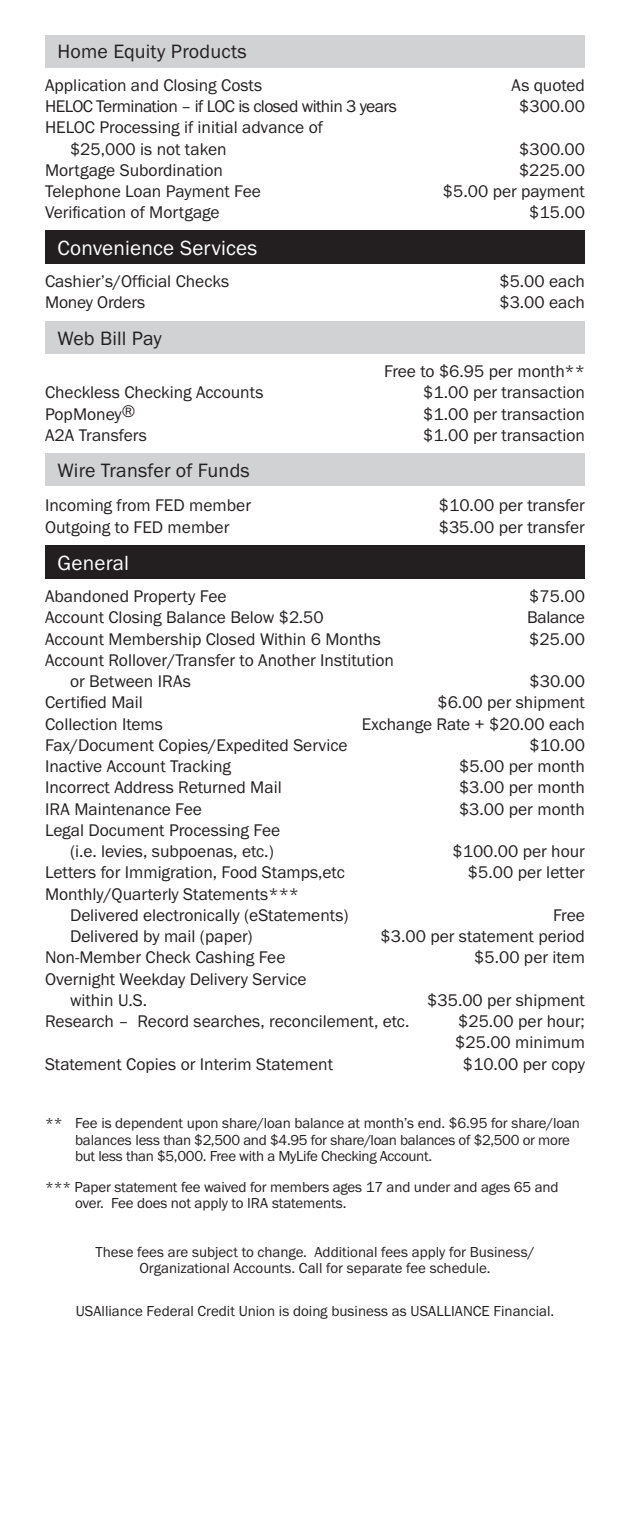
<style>
.page{position:relative;width:630px;height:1530px;background:#fff}
.page>*{position:absolute;margin:0;border:0;box-sizing:border-box;transform-origin:0 0}
.t1{font:21.25px "Franklin Gothic URW Boo";letter-spacing:.01em;color:#fff}
.h3_special{font:20px "Franklin Gothic URW Boo";letter-spacing:.01em;color:#231f20}
.t2{font:17.5px/21.2px "Franklin Gothic URW Boo";color:#231f20}
.t3{font:17.5px "Franklin Gothic URW Boo";letter-spacing:-.03em;color:#231f20}
.t4{font:17.5px "Franklin Gothic URW Boo";letter-spacing:-.02em;color:#231f20}
.t5{font:15px/16.2px "Franklin Gothic URW Boo";letter-spacing:-.005em;color:#231f20}
</style>
<div class="page">
<div style="left:45px;top:35px;width:540px;height:33px;background:#d1d2d4"></div>
<div style="left:45px;top:230px;width:540px;height:34px;background:#231f20"></div>
<div style="left:45px;top:321px;width:540px;height:33px;background:#d1d2d4"></div>
<div style="left:45px;top:454px;width:540px;height:32px;background:#d1d2d4"></div>
<div style="left:45px;top:545px;width:540px;height:34px;background:#231f20"></div>
<p class="h3_special" style="left:58px;top:39px;width:191px">Home Equity Products</p>
<p class="t2" style="left:45px;top:74px;width:219px">Application and Closing Costs</p>
<p class="t2" style="left:512px;top:74px;width:75px">As quoted</p>
<p class="t3" style="left:45px;top:95px;width:354px">HELOC Termination – if LOC is closed within 3 years</p>
<p class="t2" style="left:519px;top:95px;width:67px">$300.00</p>
<p class="t2" style="left:45px;top:117px;width:280px">HELOC Processing if initial advance of</p>
<p class="t2" style="left:70px;top:138px;width:158px">$25,000 is not taken</p>
<p class="t2" style="left:519px;top:138px;width:67px">$300.00</p>
<p class="t2" style="left:45px;top:159px;width:180px">Mortgage Subordination</p>
<p class="t2" style="left:519px;top:159px;width:67px">$225.00</p>
<p class="t2" style="left:45px;top:180px;width:218px">Telephone Loan Payment Fee</p>
<p class="t2" style="left:443px;top:180px;width:144px">$5.00 per payment</p>
<p class="t2" style="left:45px;top:202px;width:176px">Verification of Mortgage</p>
<p class="t2" style="left:529px;top:202px;width:57px">$15.00</p>
<p class="t1" style="left:58px;top:234px;width:201px">Convenience Services</p>
<p class="t2" style="left:45px;top:270px;width:186px">Cashier’s/Official Checks</p>
<p class="t2" style="left:499px;top:270px;width:87px">$5.00 each</p>
<p class="t2" style="left:45px;top:292px;width:102px">Money Orders</p>
<p class="t2" style="left:499px;top:292px;width:87px">$3.00 each</p>
<p class="h3_special" style="left:58px;top:326px;width:106px">Web Bill Pay</p>
<p class="t2" style="left:384px;top:360px;width:202px">Free to $6.95 per month**</p>
<p class="t2" style="left:45px;top:382px;width:220px">Checkless Checking Accounts</p>
<p class="t2" style="left:423px;top:382px;width:163px">$1.00 per transaction</p>
<p class="t2" style="left:45px;top:403px;width:92px">PopMoney®</p>
<p class="t2" style="left:423px;top:403px;width:163px">$1.00 per transaction</p>
<p class="t2" style="left:45px;top:424px;width:103px">A2A Transfers</p>
<p class="t2" style="left:423px;top:424px;width:163px">$1.00 per transaction</p>
<p class="h3_special" style="left:58px;top:458px;width:194px">Wire Transfer of Funds</p>
<p class="t2" style="left:45px;top:494px;width:208px">Incoming from FED member</p>
<p class="t2" style="left:439px;top:494px;width:148px">$10.00 per transfer</p>
<p class="t2" style="left:45px;top:517px;width:186px">Outgoing to FED member</p>
<p class="t2" style="left:439px;top:517px;width:148px">$35.00 per transfer</p>
<p class="t1" style="left:58px;top:549px;width:73px">General</p>
<p class="t2" style="left:45px;top:585px;width:183px">Abandoned Property Fee</p>
<p class="t2" style="left:529px;top:585px;width:57px">$75.00</p>
<p class="t2" style="left:45px;top:607px;width:280px">Account Closing Balance Below $2.50</p>
<p class="t4" style="left:527px;top:607px;width:59px">Balance</p>
<p class="t2" style="left:45px;top:628px;width:338px">Account Membership Closed Within 6 Months</p>
<p class="t2" style="left:529px;top:628px;width:57px">$25.00</p>
<p class="t2" style="left:45px;top:649px;width:350px">Account Rollover/Transfer to Another Institution</p>
<p class="t2" style="left:70px;top:670px;width:123px">or Between IRAs</p>
<p class="t2" style="left:529px;top:670px;width:57px">$30.00</p>
<p class="t2" style="left:45px;top:692px;width:99px">Certified Mail</p>
<p class="t2" style="left:437px;top:692px;width:149px">$6.00 per shipment</p>
<p class="t2" style="left:45px;top:713px;width:119px">Collection Items</p>
<p class="t2" style="left:362px;top:713px;width:225px">Exchange Rate + $20.00 each</p>
<p class="t2" style="left:45px;top:734px;width:304px">Fax/Document Copies/Expedited Service</p>
<p class="t2" style="left:529px;top:734px;width:57px">$10.00</p>
<p class="t2" style="left:45px;top:755px;width:188px">Inactive Account Tracking</p>
<p class="t2" style="left:459px;top:755px;width:127px">$5.00 per month</p>
<p class="t2" style="left:45px;top:777px;width:238px">Incorrect Address Returned Mail</p>
<p class="t2" style="left:459px;top:777px;width:127px">$3.00 per month</p>
<p class="t2" style="left:45px;top:798px;width:159px">IRA Maintenance Fee</p>
<p class="t2" style="left:459px;top:798px;width:127px">$3.00 per month</p>
<p class="t2" style="left:45px;top:819px;width:237px">Legal Document Processing Fee</p>
<p class="t2" style="left:70px;top:840px;width:206px">(i.e. levies, subpoenas, etc.)</p>
<p class="t2" style="left:452px;top:840px;width:134px">$100.00 per hour</p>
<p class="t2" style="left:45px;top:862px;width:301px">Letters for Immigration, Food Stamps,etc</p>
<p class="t2" style="left:468px;top:862px;width:119px">$5.00 per letter</p>
<p class="t2" style="left:70px;top:883px;width:280px;text-indent:-25px">Monthly/Quarterly Statements***<br>Delivered electronically (eStatements)</p>
<p class="t2" style="left:553px;top:904px;width:33px">Free</p>
<p class="t2" style="left:70px;top:925px;width:184px">Delivered by mail (paper)</p>
<p class="t2" style="left:381px;top:925px;width:206px">$3.00 per statement period</p>
<p class="t2" style="left:45px;top:947px;width:242px">Non-Member Check Cashing Fee</p>
<p class="t2" style="left:474px;top:947px;width:112px">$5.00 per item</p>
<p class="t2" style="left:45px;top:968px;width:263px">Overnight Weekday Delivery Service</p>
<p class="t2" style="left:70px;top:989px;width:79px">within U.S.</p>
<p class="t2" style="left:427px;top:989px;width:159px">$35.00 per shipment</p>
<p class="t2" style="left:45px;top:1010px;width:366px">Research – Record searches, reconcilement, etc.</p>
<p class="t2" style="left:455px;top:1010px;width:131px">$25.00 per hour; $25.00 minimum</p>
<p class="t2" style="left:45px;top:1053px;width:290px">Statement Copies or Interim Statement</p>
<p class="t2" style="left:463px;top:1053px;width:124px">$10.00 per copy</p>
<p class="t5" style="left:75px;top:1115px;width:507px;text-indent:-30px">** Fee is dependent upon share/loan balance at month’s end. $6.95 for share/loan balances less than $2,500 and $4.95 for share/loan balances of $2,500 or more but less than $5,000. Free with a MyLife Checking Account.</p>
<p class="t5" style="left:75px;top:1179px;width:485px;text-indent:-30px">*** Paper statement fee waived for members ages 17 and under and ages 65 and over. Fee does not apply to IRA statements.</p>
<p class="t5" style="left:96px;top:1244px;width:440px;text-align:center">These fees are subject to change. Additional fees apply for Business/<br>Organizational Accounts. Call for separate fee schedule.</p>
<p class="t5" style="left:76px;top:1302px;width:480px">USAlliance Federal Credit Union is doing business as USALLIANCE Financial.</p>
</div>
